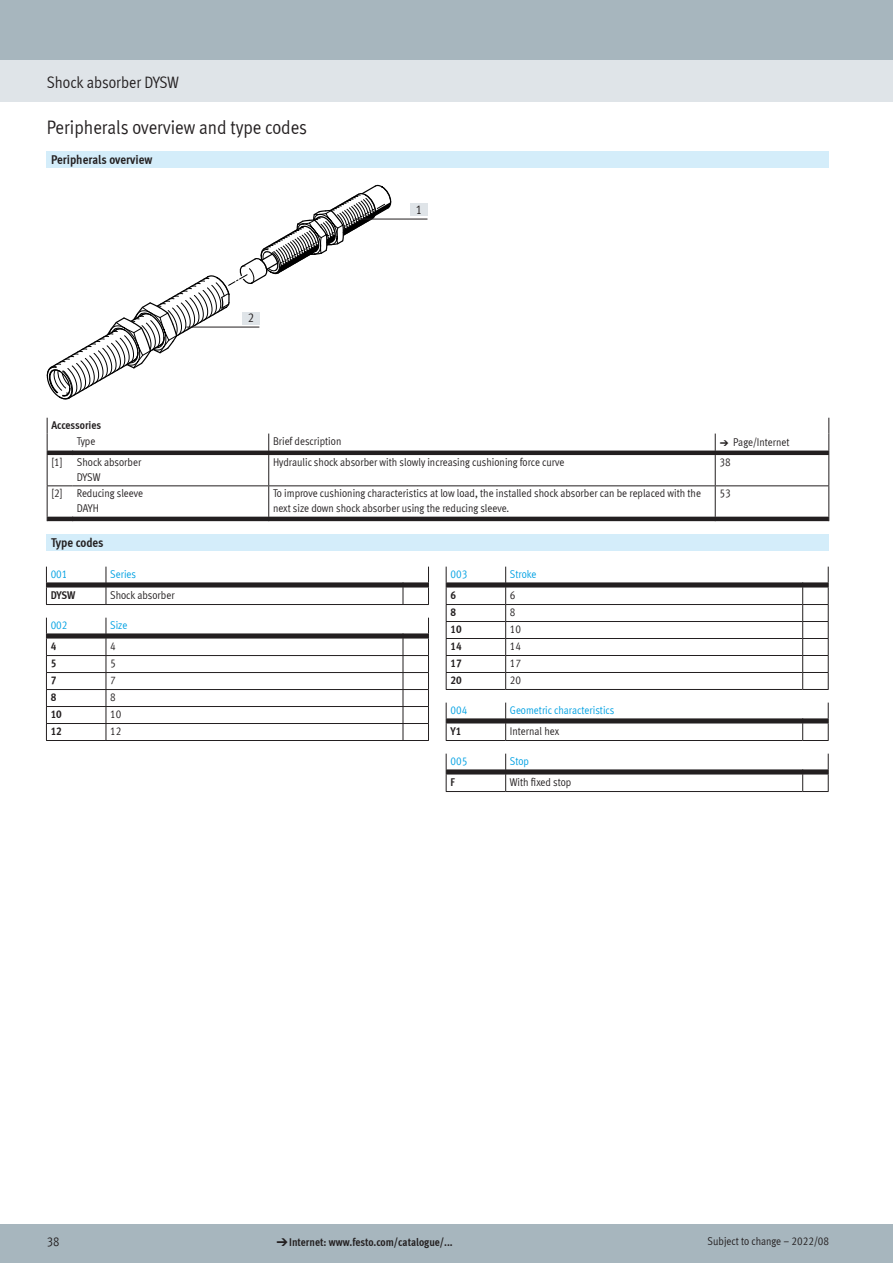
<style>
.page{position:relative;width:893px;height:1263px;background:#fff}
.page>*{position:absolute;margin:0;border:0;box-sizing:border-box;transform-origin:0 0}
.t1{font:19.5px "Meta Cond LF";color:#231f20}
.t2{font:16.5px "Meta Cond LF";color:#231f20}
.t3{font:700 12.75px "Meta Cond LF";color:#231f20}
.t4{font:12.75px "Meta Cond LF";color:#231f20}
.t5{font:11.25px/15px "Meta Cond LF";color:#231f20}
.t6{font:700 11.25px "Meta Cond LF";color:#231f20}
.t7{font:11.25px "Meta Cond LF";color:#00a1e3}
.s1{font-family:"Meto Pict 182"}
.s2{font-family:"Meto Pict 182";font-weight:400}
</style>
<div class="page">
<div style="left:0;top:1225px;width:893px;height:38px;background:#a7b6be"></div>
<div style="left:0;top:60px;width:893px;height:42px;background:#dfe4e8"></div>
<div style="left:0;top:0;width:893px;height:60px;background:#a7b6be"></div>
<div style="left:47px;top:151px;width:782px;height:17px;background:#d4edfa"></div>
<svg style="left:47px;top:185px;width:344px;height:215px"></svg>
<div style="left:410px;top:204px;width:17px;height:12px;background:#dfe4e8"></div>
<hr style="left:354px;top:219px;width:73px;height:1px;background:#231f20">
<div style="left:242px;top:312px;width:17px;height:12px;background:#dfe4e8"></div>
<hr style="left:186px;top:327px;width:73px;height:1px;background:#231f20">
<svg style="left:48px;top:451px;width:780px;height:70px"></svg>
<hr style="left:47px;top:455px;width:1px;height:30px;background:#231f20">
<hr style="left:268px;top:455px;width:1px;height:30px;background:#231f20">
<hr style="left:715px;top:455px;width:1px;height:30px;background:#231f20">
<hr style="left:828px;top:455px;width:1px;height:30px;background:#231f20">
<svg style="left:47px;top:485px;width:26px;height:1px"></svg>
<hr style="left:47px;top:486px;width:1px;height:31px;background:#231f20">
<hr style="left:73px;top:485px;width:196px;height:1px;background:#231f20">
<hr style="left:269px;top:485px;width:446px;height:1px;background:#231f20">
<hr style="left:268px;top:486px;width:1px;height:31px;background:#231f20">
<hr style="left:715px;top:485px;width:114px;height:1px;background:#231f20">
<hr style="left:715px;top:486px;width:1px;height:31px;background:#231f20">
<hr style="left:828px;top:486px;width:1px;height:31px;background:#231f20">
<svg style="left:47px;top:418px;width:1px;height:37px"></svg>
<svg style="left:268px;top:434px;width:1px;height:21px"></svg>
<svg style="left:715px;top:434px;width:1px;height:21px"></svg>
<svg style="left:828px;top:418px;width:1px;height:37px"></svg>
<div style="left:47px;top:534px;width:782px;height:17px;background:#d4edfa"></div>
<svg style="left:46px;top:567px;width:383px;height:38px"></svg>
<svg style="left:46px;top:618px;width:383px;height:123px"></svg>
<svg style="left:446px;top:567px;width:383px;height:123px"></svg>
<svg style="left:446px;top:703px;width:383px;height:38px"></svg>
<svg style="left:446px;top:754px;width:383px;height:38px"></svg>
<h2 class="t2" style="left:47px;top:72px;width:134px">Shock absorber DYSW</h2>
<h1 class="t1" style="left:47px;top:116px;width:262px">Peripherals overview and type codes</h1>
<p class="t3" style="left:51px;top:151px;width:103px">Peripherals overview</p>
<p class="t4" style="left:248px;top:309px;width:8px">2</p>
<p class="t4" style="left:416px;top:201px;width:8px">1</p>
<p class="t6" style="left:51px;top:418px;width:51px">Accessories</p>
<p class="t5" style="left:77px;top:433px;width:20px">Type</p>
<p class="t5" style="left:273px;top:433px;width:70px">Brief description</p>
<p class="t5" style="left:719px;top:434px;width:72px"><span class="s1">a</span> Page/Internet</p>
<p class="t5" style="left:51px;top:454px;width:13px">[1]</p>
<p class="t5" style="left:77px;top:454px;width:66px">Shock absorber<br>DYSW</p>
<p class="t5" style="left:273px;top:454px;width:293px">Hydraulic shock absorber with slowly increasing cushioning force curve</p>
<p class="t5" style="left:719px;top:454px;width:13px">38</p>
<p class="t5" style="left:51px;top:485px;width:13px">[2]</p>
<p class="t5" style="left:77px;top:485px;width:68px">Reducing sleeve<br>DAYH</p>
<p class="t5" style="left:273px;top:485px;width:429px">To improve cushioning characteristics at low load, the installed shock absorber can be replaced with the next size down shock absorber using the reducing sleeve.</p>
<p class="t5" style="left:719px;top:485px;width:13px">53</p>
<p class="t3" style="left:51px;top:534px;width:54px">Type codes</p>
<p class="t7" style="left:51px;top:567px;width:18px">001</p>
<p class="t7" style="left:110px;top:567px;width:27px">Series</p>
<p class="t6" style="left:51px;top:588px;width:26px">DYSW</p>
<p class="t5" style="left:110px;top:587px;width:66px">Shock absorber</p>
<p class="t7" style="left:51px;top:618px;width:18px">002</p>
<p class="t7" style="left:110px;top:618px;width:19px">Size</p>
<p class="t6" style="left:51px;top:639px;width:7px">4</p>
<p class="t5" style="left:110px;top:638px;width:7px">4</p>
<p class="t6" style="left:51px;top:656px;width:7px">5</p>
<p class="t5" style="left:110px;top:655px;width:7px">5</p>
<p class="t6" style="left:51px;top:673px;width:7px">7</p>
<p class="t5" style="left:110px;top:672px;width:7px">7</p>
<p class="t6" style="left:51px;top:690px;width:7px">8</p>
<p class="t5" style="left:110px;top:689px;width:7px">8</p>
<p class="t6" style="left:51px;top:707px;width:13px">10</p>
<p class="t5" style="left:110px;top:706px;width:13px">10</p>
<p class="t6" style="left:51px;top:724px;width:13px">12</p>
<p class="t5" style="left:110px;top:723px;width:13px">12</p>
<p class="t7" style="left:450px;top:567px;width:18px">003</p>
<p class="t7" style="left:510px;top:567px;width:28px">Stroke</p>
<p class="t6" style="left:450px;top:588px;width:7px">6</p>
<p class="t5" style="left:510px;top:587px;width:7px">6</p>
<p class="t6" style="left:450px;top:605px;width:7px">8</p>
<p class="t5" style="left:510px;top:604px;width:7px">8</p>
<p class="t6" style="left:450px;top:622px;width:13px">10</p>
<p class="t5" style="left:510px;top:621px;width:13px">10</p>
<p class="t6" style="left:450px;top:639px;width:13px">14</p>
<p class="t5" style="left:510px;top:638px;width:13px">14</p>
<p class="t6" style="left:450px;top:656px;width:13px">17</p>
<p class="t5" style="left:510px;top:655px;width:13px">17</p>
<p class="t6" style="left:450px;top:673px;width:13px">20</p>
<p class="t5" style="left:510px;top:672px;width:13px">20</p>
<p class="t7" style="left:450px;top:703px;width:18px">004</p>
<p class="t7" style="left:510px;top:703px;width:106px">Geometric characteristics</p>
<p class="t6" style="left:450px;top:724px;width:12px">Y1</p>
<p class="t5" style="left:510px;top:723px;width:51px">Internal hex</p>
<p class="t7" style="left:450px;top:754px;width:18px">005</p>
<p class="t7" style="left:510px;top:754px;width:21px">Stop</p>
<p class="t6" style="left:450px;top:775px;width:6px">F</p>
<p class="t5" style="left:510px;top:774px;width:63px">With fixed stop</p>
<p class="t4" style="left:47px;top:1234px;width:14px">38</p>
<p class="t6" style="left:276px;top:1235px;width:178px"><span class="s2">d</span>Internet: www.festo.com/catalogue/...</p>
<p class="t5" style="left:708px;top:1233px;width:123px">Subject to change – 2022/08</p>
</div>
